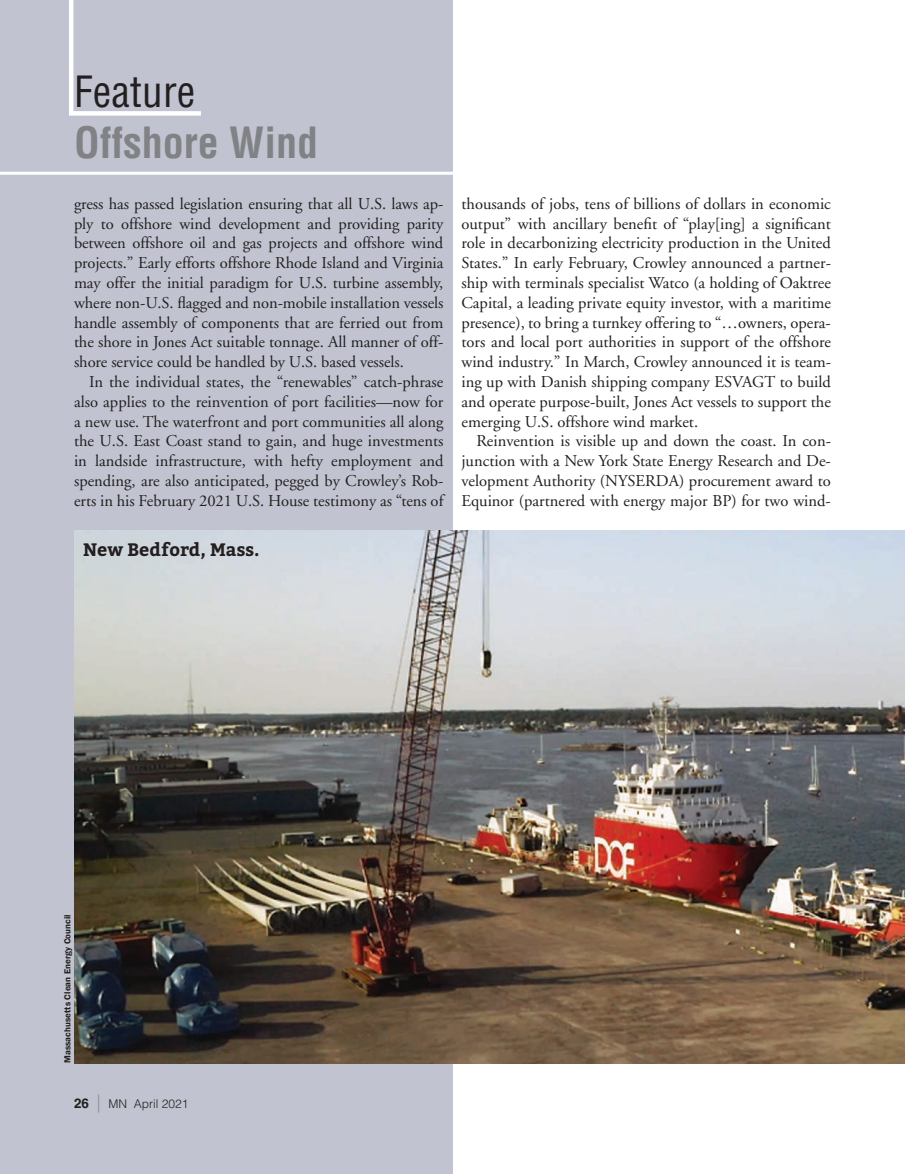
<style>
.page{position:relative;width:905px;height:1174px;background:#fff}
.page>*{position:absolute;margin:0;border:0;box-sizing:border-box;transform-origin:0 0}
.t1{font:700 condensed 42px/50.4px "Helvetica";color:#808285}
.t2{font:700 18px "Bitter";color:#231f20}
.t3{font:16.5px "Adobe Garamond";color:#231f20}
.t4{font:300 12px "Helvetica";color:#231f20}
.t5{font:600 9px "Franklin Gothic";letter-spacing:.01em;color:#231f20}
.s1{font-weight:400;color:#231f20}
.s2{font-weight:700;font-size:13.5px}
.s3{font-weight:400;font-stretch:condensed;font-size:18px;color:#939598}
</style>
<div class="page">
<div style="left:0;top:0;width:452px;height:1174px;background:#c1c4d0"></div>
<hr style="left:0;top:172px;width:904px;height:3px;background:#fff">
<svg style="left:69px;top:0;width:132px;height:116px"></svg>
<img style="left:74px;top:531px;width:830px;height:532px">
<p class="t1" style="left:74px;top:67px;width:245px"><span class="s1">Feature<br></span>Offshore Wind</p>
<p class="t3" style="left:74px;top:195px;width:371px">gress has passed legislation ensuring that all U.S. laws ap-</p>
<p class="t3" style="left:74px;top:214px;width:371px">ply to offshore wind development and providing parity</p>
<p class="t3" style="left:74px;top:234px;width:371px">between offshore oil and gas projects and offshore wind</p>
<p class="t3" style="left:74px;top:254px;width:371px">projects.” Early efforts offshore Rhode Island and Virginia</p>
<p class="t3" style="left:74px;top:274px;width:371px">may offer the initial paradigm for U.S. turbine assembly,</p>
<p class="t3" style="left:74px;top:294px;width:371px">where non-U.S. flagged and non-mobile installation vessels</p>
<p class="t3" style="left:74px;top:313px;width:371px">handle assembly of components that are ferried out from</p>
<p class="t3" style="left:74px;top:333px;width:371px">the shore in Jones Act suitable tonnage. All manner of off-</p>
<p class="t3" style="left:74px;top:353px;width:331px">shore service could be handled by U.S. based vessels.</p>
<p class="t3" style="left:89px;top:373px;width:356px">In the individual states, the “renewables” catch-phrase</p>
<p class="t3" style="left:74px;top:393px;width:371px">also applies to the reinvention of port facilities—now for</p>
<p class="t3" style="left:74px;top:412px;width:371px">a new use. The waterfront and port communities all along</p>
<p class="t3" style="left:74px;top:432px;width:371px">the U.S. East Coast stand to gain, and huge investments</p>
<p class="t3" style="left:74px;top:452px;width:371px">in landside infrastructure, with hefty employment and</p>
<p class="t3" style="left:74px;top:472px;width:371px">spending, are also anticipated, pegged by Crowley’s Rob-</p>
<p class="t3" style="left:74px;top:492px;width:371px">erts in his February 2021 U.S. House testimony as “tens of</p>
<p class="t2" style="left:83px;top:536px;width:178px">New Bedford, Mass.</p>
<p class="t3" style="left:461px;top:195px;width:371px">thousands of jobs, tens of billions of dollars in economic</p>
<p class="t3" style="left:461px;top:214px;width:371px">output” with ancillary benefit of “play[ing] a significant</p>
<p class="t3" style="left:461px;top:234px;width:371px">role in decarbonizing electricity production in the United</p>
<p class="t3" style="left:461px;top:254px;width:371px">States.” In early February, Crowley announced a partner-</p>
<p class="t3" style="left:461px;top:274px;width:371px">ship with terminals specialist Watco (a holding of Oaktree</p>
<p class="t3" style="left:461px;top:294px;width:371px">Capital, a leading private equity investor, with a maritime</p>
<p class="t3" style="left:461px;top:313px;width:371px">presence), to bring a turnkey offering to “…owners, opera-</p>
<p class="t3" style="left:461px;top:333px;width:371px">tors and local port authorities in support of the offshore</p>
<p class="t3" style="left:461px;top:353px;width:371px">wind industry.” In March, Crowley announced it is team-</p>
<p class="t3" style="left:461px;top:373px;width:371px">ing up with Danish shipping company ESVAGT to build</p>
<p class="t3" style="left:461px;top:393px;width:371px">and operate purpose-built, Jones Act vessels to support the</p>
<p class="t3" style="left:461px;top:412px;width:238px">emerging U.S. offshore wind market.</p>
<p class="t3" style="left:476px;top:432px;width:356px">Reinvention is visible up and down the coast. In con-</p>
<p class="t3" style="left:461px;top:452px;width:370px">junction with a New York State Energy Research and De-</p>
<p class="t3" style="left:461px;top:472px;width:371px">velopment Authority (NYSERDA) procurement award to</p>
<p class="t3" style="left:461px;top:492px;width:371px">Equinor (partnered with energy major BP) for two wind-</p>
<p class="t5" style="left:62px;top:1063px;width:151px;rotate:-90deg">Massachusetts Clean Energy Council</p>
<p class="t4" style="left:74px;top:1096px;width:116px"><span class="s2">26</span> <span class="s3">|</span> MN April 2021</p>
</div>
